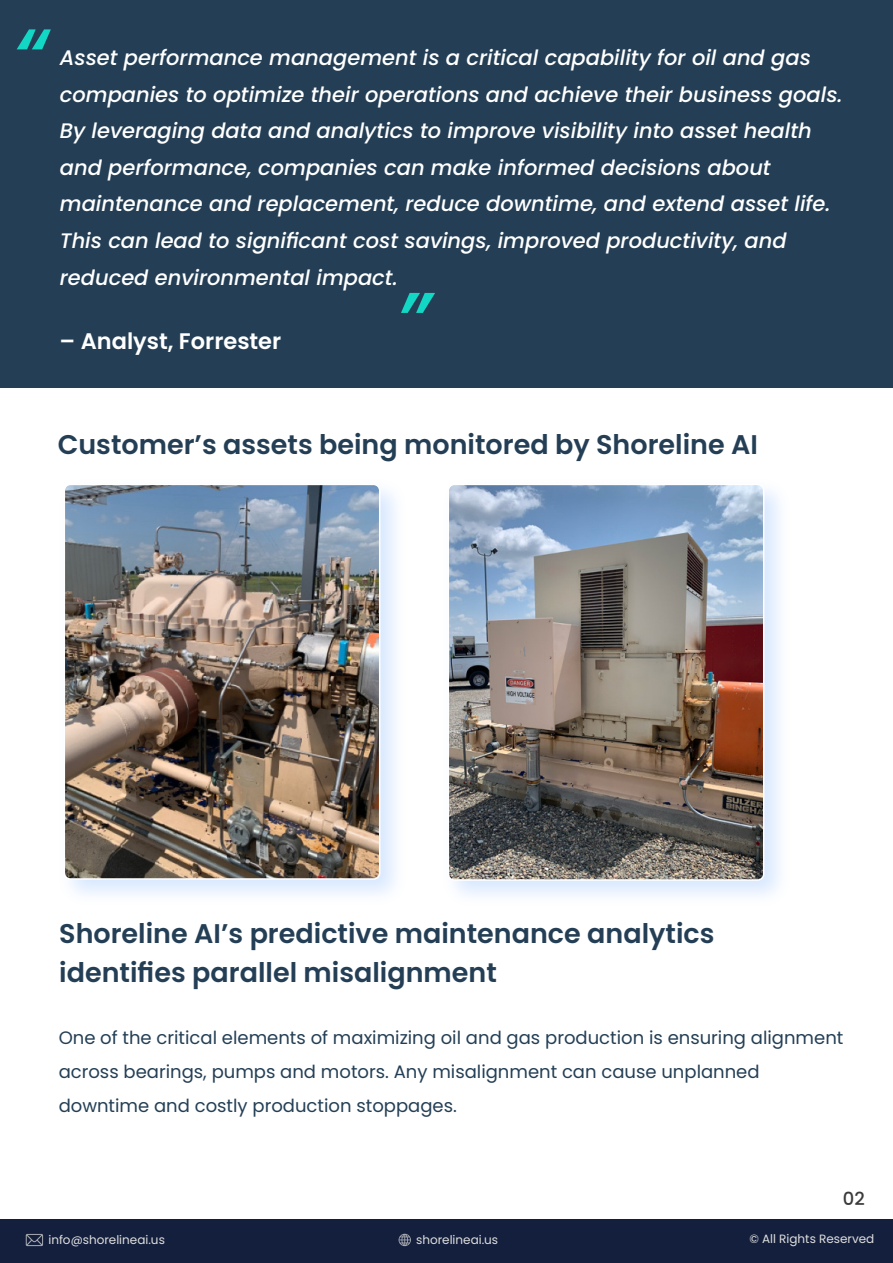
<style>
.page{position:relative;width:893px;height:1263px;background:#fff}
.page>*{position:absolute;margin:0;border:0;box-sizing:border-box;transform-origin:0 0}
.t1{font:italic 500 84px "Poppins";color:#12d7c4}
.t2{font:600 27px/38.4px "Poppins";color:#243f55}
.t3{font:600 22.5px "Poppins";color:#fff}
.t4{font:italic 500 21px/36.6px "Poppins";color:#fff}
.t5{font:18px/33.6px "Poppins";color:#243f55}
.t6{font:500 18px "Poppins";color:#3a3a3a}
.t7{font:12px "Poppins";color:#dfdfde}
</style>
<div class="page">
<div style="left:0;top:0;width:893px;height:387px;background:#243f55"></div>
<div style="left:0;top:1219px;width:893px;height:44px;background:#141f3d"></div>
<svg style="left:399px;top:1234px;width:12px;height:12px"></svg>
<svg style="left:26px;top:1234px;width:17px;height:12px"></svg>
<img style="left:70px;top:490px;width:326px;height:405px">
<img style="left:67px;top:487px;width:313px;height:392px">
<div style="left:64px;top:484px;width:316px;height:396px;border:2px solid #fff;border-radius:6px"></div>
<img style="left:454px;top:490px;width:326px;height:406px">
<img style="left:451px;top:487px;width:313px;height:393px">
<div style="left:448px;top:484px;width:316px;height:397px;border:2px solid #fff;border-radius:6px"></div>
<h1 class="t1" style="left:13px;top:10px;width:37px">“</h1>
<p class="t4" style="left:60px;top:39px;width:784px">Asset performance management is a critical capability for oil and gas companies to optimize their operations and achieve their business goals.<br>By leveraging data and analytics to improve visibility into asset health and performance, companies can make informed decisions about maintenance and replacement, reduce downtime, and extend asset life.<br>This can lead to significant cost savings, improved productivity, and reduced environmental impact.</p>
<p class="t3" style="left:60px;top:328px;width:223px">– Analyst, Forrester</p>
<h1 class="t1" style="left:438px;top:333px;width:37px;rotate:-180deg">“</h1>
<p class="t2" style="left:58px;top:426px;width:702px">Customer’s assets being monitored by Shoreline AI</p>
<p class="t2" style="left:59px;top:915px;width:657px">Shoreline AI’s predictive maintenance analytics identifies parallel misalignment</p>
<p class="t5" style="left:59px;top:1021px;width:786px">One of the critical elements of maximizing oil and gas production is ensuring alignment across bearings, pumps and motors. Any misalignment can cause unplanned downtime and costly production stoppages.</p>
<p class="t6" style="left:843px;top:1188px;width:23px">02</p>
<p class="t7" style="left:48px;top:1232px;width:118px">info@shorelineai.us</p>
<p class="t7" style="left:416px;top:1233px;width:84px">shorelineai.us</p>
<p class="t7" style="left:749px;top:1232px;width:126px">© All Rights Reserved</p>
</div>
